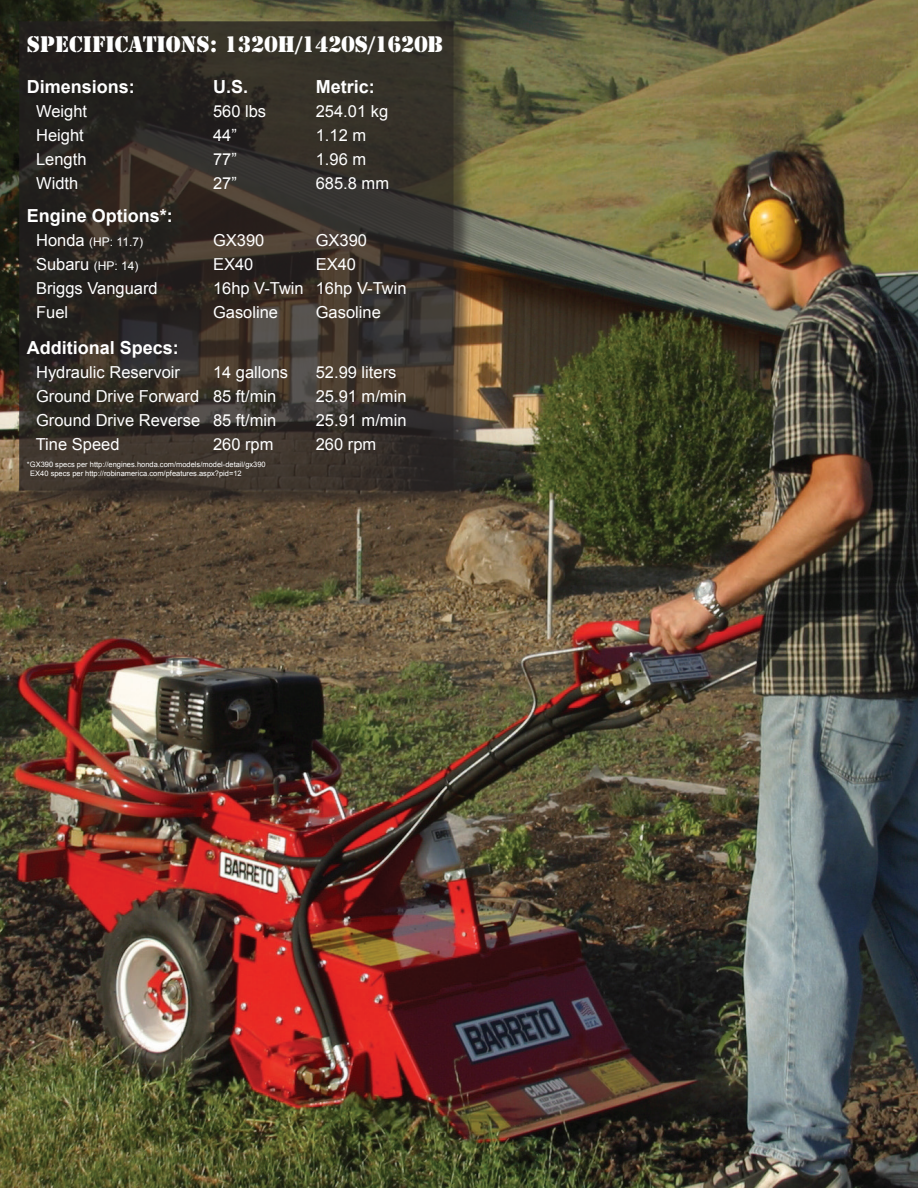
<style>
.page{position:relative;width:918px;height:1188px;background:#fff}
.page>*{position:absolute;margin:0;border:0;box-sizing:border-box;transform-origin:0 0}
.t1{font:21px "Stencil Std";color:#fff}
.t2{font:700 18px "Arial";color:#fff}
.t3{font:16.5px "Arial";color:#fff}
.t4{font:12px "Arial";color:#fff}
.t5{font:7.5px "Arial";color:#fff}
.s1{font-size:16.5px}
</style>
<div class="page">
<img style="left:0;top:0;width:918px;height:1188px">
<div style="left:22px;top:24px;width:450px;height:485px;background:#231f20;opacity:.75"></div>
<svg style="left:19px;top:21px;width:435px;height:470px;background:#332e28"></svg>
<p class="t1" style="left:27px;top:31px;width:418px">SPECIFICATIONS: 1320H/1420S/1620B</p>
<p class="t2" style="left:27px;top:74px;width:110px">Dimensions:</p>
<p class="t2" style="left:213px;top:74px;width:37px">U.S.</p>
<p class="t2" style="left:316px;top:74px;width:61px">Metric:</p>
<p class="t3" style="left:36px;top:100px;width:53px">Weight</p>
<p class="t3" style="left:213px;top:100px;width:55px">560 lbs</p>
<p class="t3" style="left:316px;top:100px;width:74px">254.01 kg</p>
<p class="t3" style="left:36px;top:124px;width:49px">Height</p>
<p class="t3" style="left:213px;top:124px;width:25px">44”</p>
<p class="t3" style="left:316px;top:124px;width:52px">1.12 m</p>
<p class="t3" style="left:36px;top:148px;width:52px">Length</p>
<p class="t3" style="left:213px;top:148px;width:25px">77”</p>
<p class="t3" style="left:316px;top:148px;width:52px">1.96 m</p>
<p class="t3" style="left:36px;top:172px;width:44px">Width</p>
<p class="t3" style="left:213px;top:172px;width:25px">27”</p>
<p class="t3" style="left:316px;top:172px;width:75px">685.8 mm</p>
<p class="t2" style="left:27px;top:203px;width:148px">Engine Options*:</p>
<p class="t4" style="left:36px;top:234px;width:108px"><span class="s1">Honda</span> (HP: 11.7)</p>
<p class="t3" style="left:213px;top:229px;width:53px">GX390</p>
<p class="t3" style="left:316px;top:229px;width:53px">GX390</p>
<p class="t4" style="left:36px;top:258px;width:104px"><span class="s1">Subaru</span> (HP: 14)</p>
<p class="t3" style="left:213px;top:253px;width:42px">EX40</p>
<p class="t3" style="left:316px;top:253px;width:42px">EX40</p>
<p class="t3" style="left:36px;top:277px;width:123px">Briggs Vanguard</p>
<p class="t3" style="left:213px;top:277px;width:92px">16hp V-Twin</p>
<p class="t3" style="left:316px;top:277px;width:92px">16hp V-Twin</p>
<p class="t3" style="left:36px;top:301px;width:34px">Fuel</p>
<p class="t3" style="left:213px;top:301px;width:67px">Gasoline</p>
<p class="t3" style="left:316px;top:301px;width:67px">Gasoline</p>
<p class="t2" style="left:27px;top:335px;width:154px">Additional Specs:</p>
<p class="t3" style="left:36px;top:361px;width:145px">Hydraulic Reservoir</p>
<p class="t3" style="left:213px;top:361px;width:77px">14 gallons</p>
<p class="t3" style="left:316px;top:361px;width:82px">52.99 liters</p>
<p class="t3" style="left:36px;top:385px;width:165px">Ground Drive Forward</p>
<p class="t3" style="left:213px;top:385px;width:65px">85 ft/min</p>
<p class="t3" style="left:316px;top:385px;width:92px">25.91 m/min</p>
<p class="t3" style="left:36px;top:409px;width:166px">Ground Drive Reverse</p>
<p class="t3" style="left:213px;top:409px;width:65px">85 ft/min</p>
<p class="t3" style="left:316px;top:409px;width:92px">25.91 m/min</p>
<p class="t3" style="left:36px;top:433px;width:85px">Tine Speed</p>
<p class="t3" style="left:213px;top:433px;width:62px">260 rpm</p>
<p class="t3" style="left:316px;top:433px;width:62px">260 rpm</p>
<p class="t5" style="left:27px;top:460px;width:240px">*GX390 specs per http://engines.honda.com/models/model-detail/gx390</p>
<p class="t5" style="left:30px;top:469px;width:213px">EX40 specs per http://robinamerica.com/pfeatures.aspx?pid=12</p>
</div>
